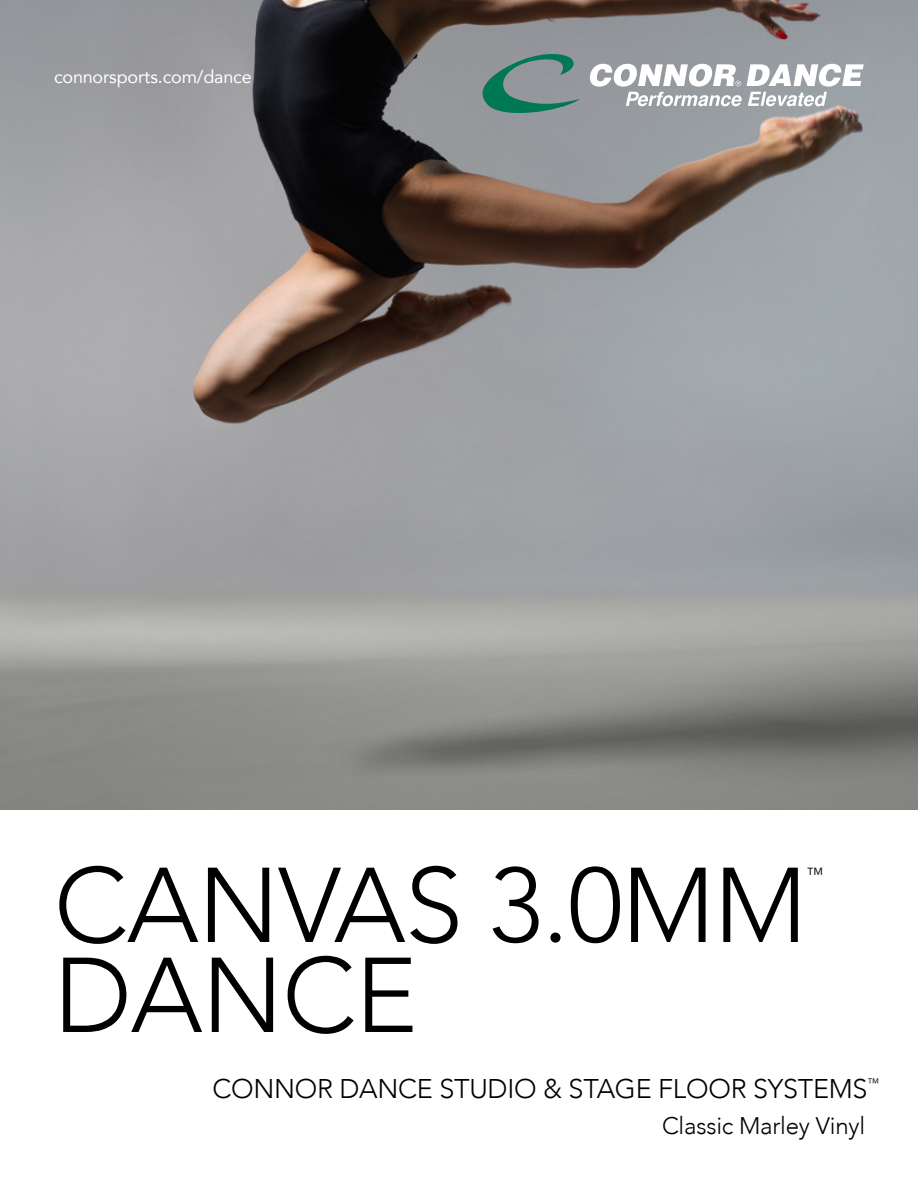
<style>
.page{position:relative;width:918px;height:1188px;background:#fff}
.page>*{position:absolute;margin:0;border:0;box-sizing:border-box;transform-origin:0 0}
.t1{font:300 105px "Avenir";letter-spacing:-.01em;color:#000}
.t2{font:300 27px "Avenir";letter-spacing:-.01em;color:#000}
.t3{font:300 24px "Avenir";letter-spacing:-.01em;color:#000}
.t4{font:18px "Avenir";letter-spacing:-.01em;color:#fff}
.t5{font:300 17.55px "Avenir";color:#000}
</style>
<div class="page">
<img style="left:0;top:0;width:918px;height:810px">
<svg style="left:483px;top:54px;width:97px;height:59px;background:#678d85"></svg>
<svg style="left:590px;top:64px;width:274px;height:42px"></svg>
<p class="t4" style="left:54px;top:62px;width:199px">connorsports.com/dance</p>
<h1 class="t1" style="left:54px;top:844px;width:755px">CANVAS 3.0MM</h1>
<p class="t5" style="left:806px;top:863px;width:19px">™</p>
<h1 class="t1" style="left:54px;top:934px;width:365px">DANCE</h1>
<p class="t2" style="left:212px;top:1073px;width:669px">CONNOR DANCE STUDIO &amp; STAGE FLOOR SYSTEMS<sup>™</sup></p>
<p class="t3" style="left:662px;top:1112px;width:205px">Classic Marley Vinyl</p>
</div>
